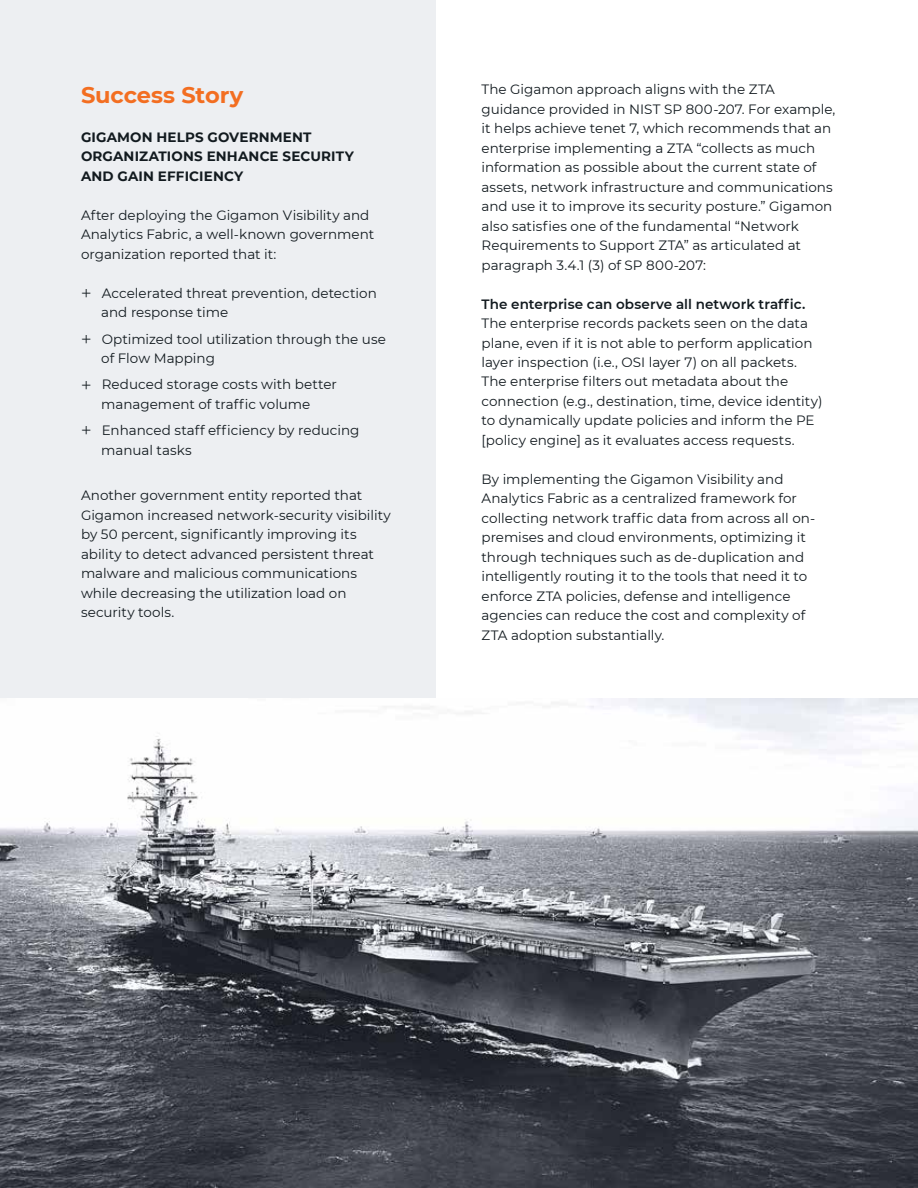
<style>
.page{position:relative;width:918px;height:1188px;background:#fff}
.page>*{position:absolute;margin:0;border:0;box-sizing:border-box;transform-origin:0 0}
.t1{font:700 22.5px "Montserrat";letter-spacing:-.005em;color:#f36e21}
.t2{font:13.5px/19.5px "Montserrat";color:#121a1f}
.t3{font:700 13.5px/19.5px "Montserrat";letter-spacing:.01em;color:#121a1f}
.t4{font:600 13.5px "Montserrat";letter-spacing:.005em;color:#121a1f}
.s1{font-weight:300;font-size:19.5px}
</style>
<div class="page">
<div style="left:0;top:0;width:435px;height:699px;background:#edeff2"></div>
<img style="left:0;top:699px;width:918px;height:489px">
<h1 class="t1" style="left:81px;top:79px;width:164px">Success Story</h1>
<p class="t3" style="left:81px;top:127px;width:274px">GIGAMON HELPS GOVERNMENT<br>ORGANIZATIONS ENHANCE SECURITY<br>AND GAIN EFFICIENCY</p>
<p class="t2" style="left:81px;top:205px;width:295px">After deploying the Gigamon Visibility and<br>Analytics Fabric, a well-known government organization reported that it:</p>
<p class="t2" style="left:101px;top:283px;width:277px;text-indent:-20px"><span class="s1">+</span> Accelerated threat prevention, detection and response time</p>
<p class="t2" style="left:101px;top:329px;width:286px;text-indent:-20px"><span class="s1">+</span> Optimized tool utilization through the use of Flow Mapping</p>
<p class="t2" style="left:81px;top:374px;width:257px;text-align:center"><span class="s1">+</span> Reduced storage costs with better management of traffic volume</p>
<p class="t2" style="left:101px;top:420px;width:260px;text-indent:-20px"><span class="s1">+</span> Enhanced staff efficiency by reducing manual tasks</p>
<p class="t2" style="left:81px;top:485px;width:311px">Another government entity reported that Gigamon increased network-security visibility by 50 percent, significantly improving its ability to detect advanced persistent threat malware and malicious communications while decreasing the utilization load on security tools.</p>
<p class="t2" style="left:482px;top:79px;width:355px">The Gigamon approach aligns with the ZTA guidance provided in NIST SP 800-207. For example, it helps achieve tenet 7, which recommends that an enterprise implementing a ZTA “collects as much information as possible about the current state of assets, network infrastructure and communications and use it to improve its security posture.” Gigamon also satisfies one of the fundamental “Network Requirements to Support ZTA” as articulated at paragraph 3.4.1 (3) of SP 800-207:</p>
<p class="t4" style="left:482px;top:294px;width:325px">The enterprise can observe all network traffic.</p>
<p class="t2" style="left:482px;top:313px;width:342px">The enterprise records packets seen on the data plane, even if it is not able to perform application layer inspection (i.e., OSI layer 7) on all packets.<br>The enterprise filters out metadata about the connection (e.g., destination, time, device identity) to dynamically update policies and inform the PE [policy engine] as it evaluates access requests.</p>
<p class="t2" style="left:482px;top:469px;width:335px">By implementing the Gigamon Visibility and Analytics Fabric as a centralized framework for collecting network traffic data from across all on&shy;premises and cloud environments, optimizing it through techniques such as de-duplication and intelligently routing it to the tools that need it to enforce ZTA policies, defense and intelligence agencies can reduce the cost and complexity of ZTA adoption substantially.</p>
</div>
